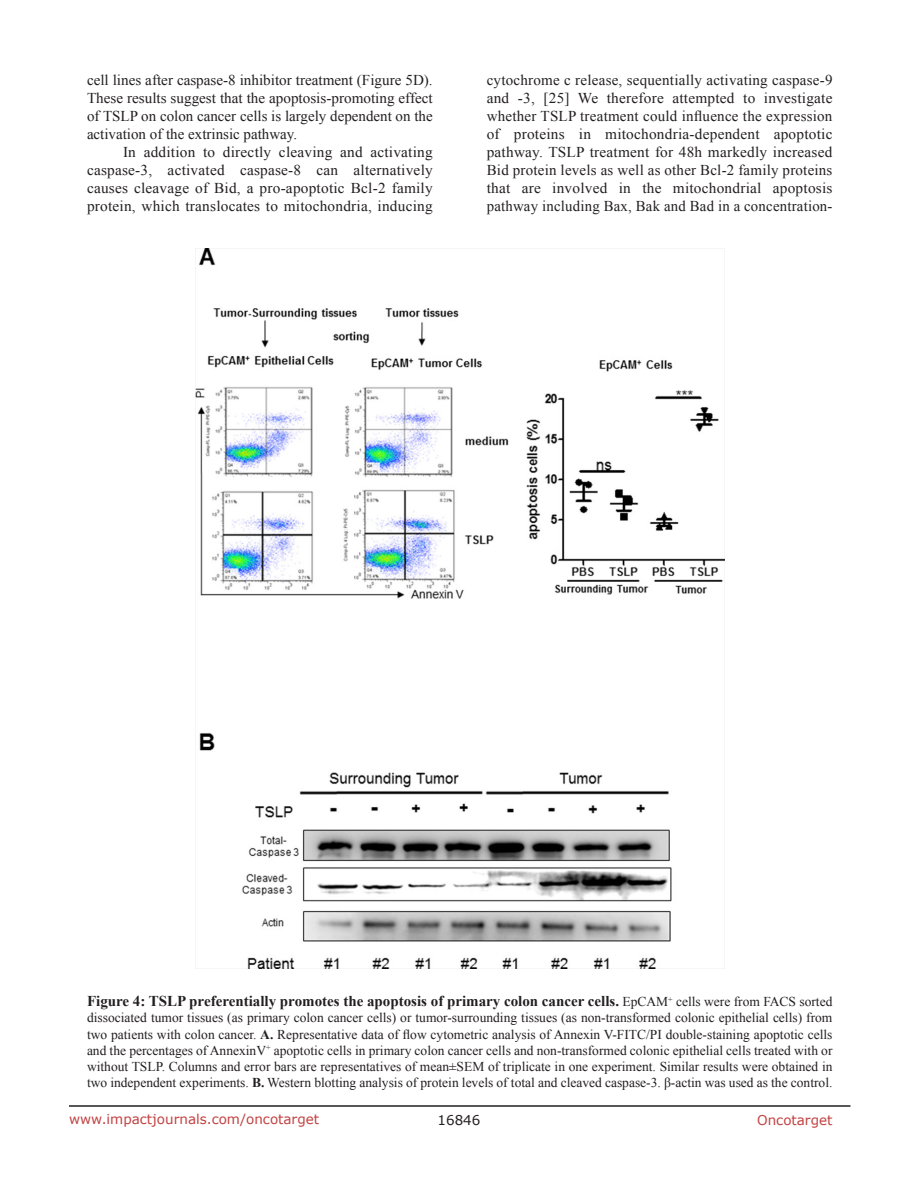
<style>
.page{position:relative;width:918px;height:1188px;background:#fff}
.page>*{position:absolute;margin:0;border:0;box-sizing:border-box;transform-origin:0 0}
.BodyText{font:15px/18px "Times New Roman";letter-spacing:.015em;color:#231f20;text-align:justify}
.figuretext{font:700 15px "Times New Roman";color:#231f20}
.figuretext-2{font:13.5px/16.2px "Times New Roman";color:#231f20;text-align:justify}
.t1{font:13.5px "Verdana";color:#c24141}
.t2{font:13.5px "Verdana";color:#231f20}
.s1{font-weight:400;font-size:13.5px}
.s2{font-weight:700}
</style>
<div class="page">
<hr style="left:69px;top:1105px;width:781px;height:2px;background:#231f20">
<img style="left:195px;top:249px;width:529px;height:720px">
<p class="BodyText" style="left:87px;top:71px;width:347px">cell lines after caspase-8 inhibitor treatment (Figure 5D).<br>These results suggest that the apoptosis-promoting effect of TSLP on colon cancer cells is largely dependent on the activation of the extrinsic pathway.</p>
<p class="BodyText" style="left:87px;top:143px;width:347px;text-indent:36px">In addition to directly cleaving and activating caspase-3, activated caspase-8 can alternatively causes cleavage of Bid, a pro-apoptotic Bcl-2 family protein, which translocates to mitochondria, inducing</p>
<p class="BodyText" style="left:487px;top:71px;width:347px">cytochrome c release, sequentially activating caspase-9 and -3, [25] We therefore attempted to investigate whether TSLP treatment could influence the expression of proteins in mitochondria-dependent apoptotic pathway. TSLP treatment for 48h markedly increased Bid protein levels as well as other Bcl-2 family proteins that are involved in the mitochondrial apoptosis pathway including Bax, Bak and Bad in a concentration-</p>
<p class="figuretext" style="left:87px;top:991px;width:747px">Figure 4: TSLP preferentially promotes the apoptosis of primary colon cancer cells. <span class="s1">EpCAM</span><sup>+</sup> <span class="s1">cells were from FACS sorted</span></p>
<p class="figuretext-2" style="left:87px;top:1010px;width:747px">dissociated tumor tissues (as primary colon cancer cells) or tumor-surrounding tissues (as non-transformed colonic epithelial cells) from two patients with colon cancer. <span class="s2">A.</span> Representative data of flow cytometric analysis of Annexin V-FITC/PI double-staining apoptotic cells and the percentages of AnnexinV<sup>+</sup> apoptotic cells in primary colon cancer cells and non-transformed colonic epithelial cells treated with or without TSLP. Columns and error bars are representatives of mean±SEM of triplicate in one experiment. Similar results were obtained in two independent experiments. <span class="s2">B.</span> Western blotting analysis of protein levels of total and cleaved caspase-3. β-actin was used as the control.</p>
<p class="t1" style="left:69px;top:1110px;width:252px">www.impactjournals.com/oncotarget</p>
<p class="t2" style="left:438px;top:1111px;width:44px">16846</p>
<p class="t1" style="left:757px;top:1111px;width:77px">Oncotarget</p>
</div>
